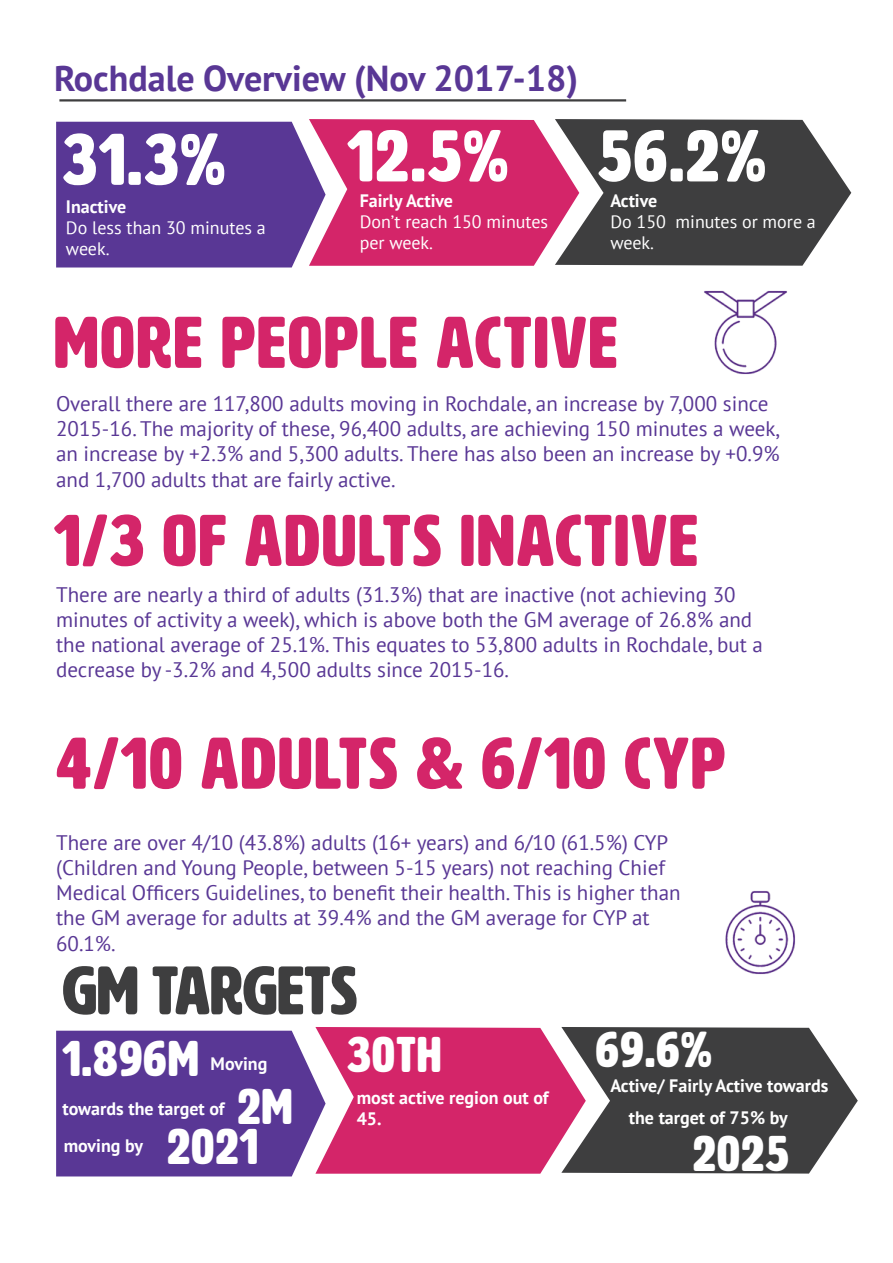
<style>
.page{position:relative;width:893px;height:1263px;background:#fff}
.page>*{position:absolute;margin:0;border:0;box-sizing:border-box;transform-origin:0 0}
.t1{font:72px "HWT Artz";letter-spacing:.03em;color:#d42569}
.t2{font:72px "HWT Artz";color:#fff}
.t3{font:67.5px "HWT Artz";color:#3e3e3f}
.t4{font:49.5px "HWT Artz";letter-spacing:.03em;color:#fff}
.t5{font:700 36px "PT Sans";color:#593795}
.t6{font:21px/25.2px "PT Sans";color:#593795}
.t7{font:700 18px/21px "PT Sans";color:#fff}
.t8{font:18px/21px "PT Sans";color:#fff}
</style>
<div class="page">
<hr style="left:59px;top:99px;width:567px;height:3px;background:#3e3e3f">
<svg style="left:56px;top:119px;width:795px;height:148px;background:#834778"></svg>
<svg style="left:56px;top:1027px;width:802px;height:149px;background:#854a7a"></svg>
<img style="left:704px;top:290px;width:83px;height:85px">
<img style="left:725px;top:891px;width:70px;height:84px">
<h3 class="t5" style="left:54px;top:54px;width:526px">Rochdale Overview (Nov 2017-18)</h3>
<h1 class="t2" style="left:62px;top:122px;width:164px">31.3%</h1>
<p class="t7" style="left:66px;top:196px;width:62px">Inactive</p>
<p class="t8" style="left:66px;top:217px;width:201px">Do less than 30 minutes a week.</p>
<h1 class="t2" style="left:347px;top:118px;width:162px">12.5%</h1>
<p class="t7" style="left:360px;top:190px;width:95px">Fairly Active</p>
<p class="t8" style="left:360px;top:211px;width:190px">Don’t reach 150 minutes per week.</p>
<h1 class="t2" style="left:598px;top:118px;width:169px">56.2%</h1>
<p class="t7" style="left:610px;top:190px;width:49px">Active</p>
<p class="t8" style="left:610px;top:211px;width:207px">Do 150 minutes or more a week.</p>
<h1 class="t1" style="left:54px;top:305px;width:565px">MORE PEOPLE ACTIVE</h1>
<p class="t6" style="left:56px;top:391px;width:726px">Overall there are 117,800 adults moving in Rochdale, an increase by 7,000 since 2015-16. The majority of these, 96,400 adults, are achieving 150 minutes a week, an increase by +2.3% and 5,300 adults. There has also been an increase by +0.9% and 1,700 adults that are fairly active.</p>
<h1 class="t1" style="left:54px;top:503px;width:645px">1/3 OF ADULTS INACTIVE</h1>
<p class="t6" style="left:56px;top:581px;width:708px">There are nearly a third of adults (31.3%) that are inactive (not achieving 30 minutes of activity a week), which is above both the GM average of 26.8% and the national average of 25.1%. This equates to 53,800 adults in Rochdale, but a decrease by -3.2% and 4,500 adults since 2015-16.</p>
<h1 class="t1" style="left:56px;top:726px;width:670px">4/10 ADULTS &amp; 6/10 CYP</h1>
<p class="t6" style="left:56px;top:829px;width:626px">There are over 4/10 (43.8%) adults (16+ years) and 6/10 (61.5%) CYP (Children and Young People, between 5-15 years) not reaching Chief Medical Officers Guidelines, to benefit their health. This is higher than the GM average for adults at 39.4% and the GM average for CYP at 60.1%.</p>
<h2 class="t3" style="left:62px;top:955px;width:296px">GM TARGETS</h2>
<h3 class="t4" style="left:62px;top:1032px;width:138px">1.896M</h3>
<p class="t7" style="left:211px;top:1053px;width:58px">Moving</p>
<p class="t7" style="left:63px;top:1098px;width:163px">towards the target of</p>
<h3 class="t4" style="left:238px;top:1080px;width:56px">2M</h3>
<p class="t7" style="left:64px;top:1134px;width:81px">moving by</p>
<h3 class="t4" style="left:167px;top:1121px;width:92px">2021</h3>
<h3 class="t4" style="left:347px;top:1029px;width:96px">30TH</h3>
<p class="t7" style="left:357px;top:1087px;width:193px">most active region out of<br>45.</p>
<h3 class="t4" style="left:596px;top:1024px;width:117px">69.6%</h3>
<p class="t7" style="left:629px;top:1070px;width:201px;line-height:31.3px;text-indent:-19px">Active/ Fairly Active towards the target of 75% by</p>
<h3 class="t4" style="left:693px;top:1128px;width:97px">2025</h3>
</div>
